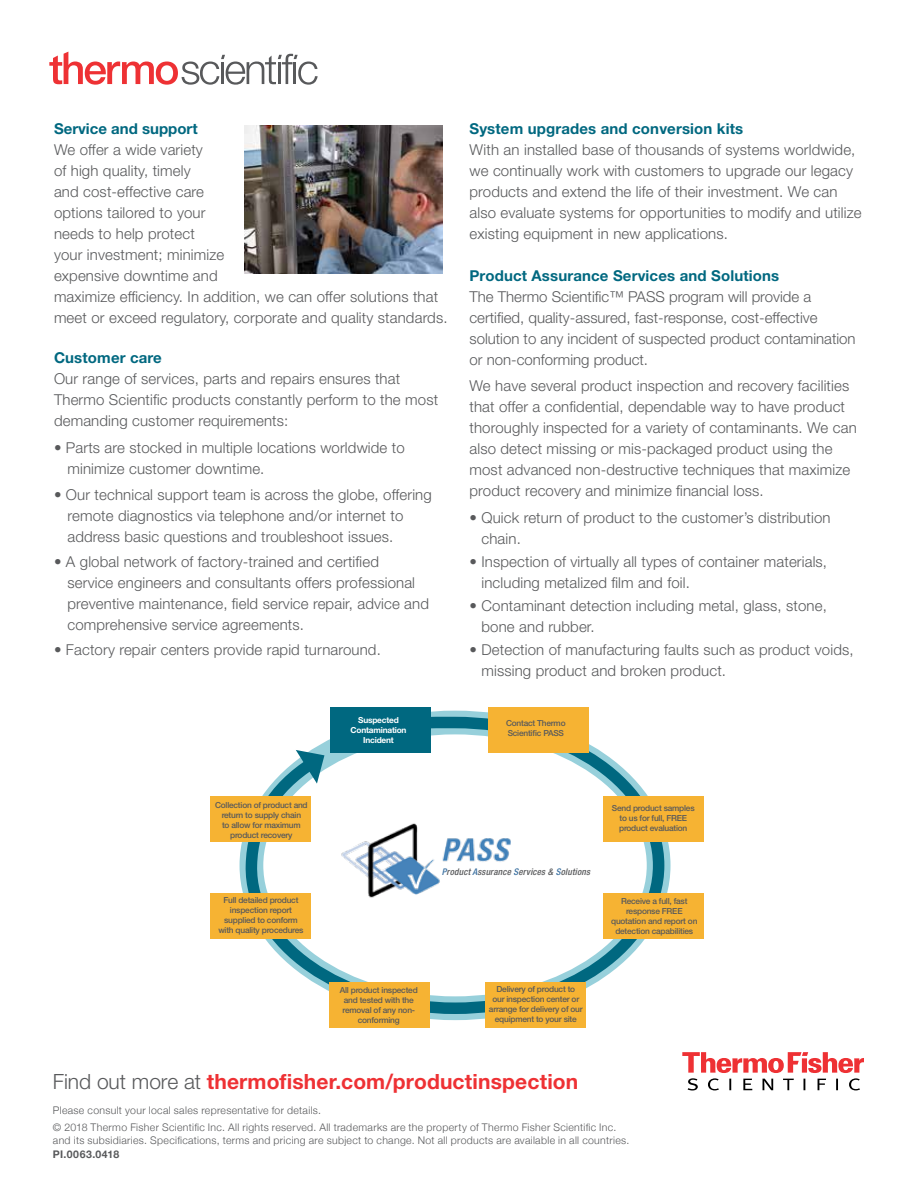
<style>
.page{position:relative;width:918px;height:1188px;background:#fff}
.page>*{position:absolute;margin:0;border:0;box-sizing:border-box;transform-origin:0 0}
.t1{font:700 21px "Helvetica Neue LT Std";letter-spacing:.005em;color:#ee3134}
.t2{font:300 15px/21px "Helvetica Neue LT Std";letter-spacing:.01em;color:#58595b}
.t3{font:700 15px "Helvetica Neue LT Std";letter-spacing:.01em;color:#006880}
.t4{font:300 10.5px/16.5px "Helvetica Neue";letter-spacing:.03em;color:#58595b}
.t5{font:700 10.5px "Helvetica Neue";letter-spacing:.05em;color:#58595b}
.t6{font:italic 500 condensed 9.15px "Helvetica Neue LT Std";letter-spacing:.02em;color:#58595b}
.t7{font:500 8.25px/10.1px "Helvetica Neue LT Std";letter-spacing:-.025em;color:#58595b;text-align:center}
.t8{font:700 8.25px/10.1px "Helvetica Neue LT Std";letter-spacing:-.025em;color:#fff;text-align:center}
.s1{color:#3c71a1}
.s2{font-weight:300;color:#58595b}
</style>
<div class="page">
<svg style="left:682px;top:1052px;width:182px;height:38px"></svg>
<svg style="left:239px;top:711px;width:431px;height:309px"></svg>
<svg style="left:296px;top:750px;width:28px;height:34px"></svg>
<div style="left:488px;top:707px;width:100px;height:46px;background:#f6b333"></div>
<div style="left:603px;top:796px;width:101px;height:46px;background:#f6b333"></div>
<div style="left:210px;top:796px;width:101px;height:46px;background:#f6b333"></div>
<div style="left:603px;top:893px;width:101px;height:46px;background:#f6b333"></div>
<div style="left:210px;top:893px;width:101px;height:46px;background:#f6b333"></div>
<div style="left:485px;top:982px;width:101px;height:46px;background:#f6b333"></div>
<div style="left:329px;top:982px;width:101px;height:46px;background:#f6b333"></div>
<img style="left:338px;top:814px;width:268px;height:92px">
<div style="left:330px;top:707px;width:101px;height:46px;background:#006880"></div>
<img style="left:245px;top:125px;width:198px;height:149px">
<svg style="left:49px;top:52px;width:269px;height:33px"></svg>
<p class="t3" style="left:54px;top:119px;width:145px">Service and support</p>
<p class="t2" style="left:54px;top:139px;width:395px">We offer a wide variety<br>of high quality, timely<br>and cost-effective care<br>options tailored to your<br>needs to help protect<br>your investment; minimize<br>expensive downtime and<br>maximize efficiency. In addition, we can offer solutions that meet or exceed regulatory, corporate and quality standards.</p>
<p class="t3" style="left:54px;top:348px;width:109px">Customer care</p>
<p class="t2" style="left:54px;top:368px;width:386px">Our range of services, parts and repairs ensures that<br>Thermo Scientific products constantly perform to the most demanding customer requirements:</p>
<p class="t2" style="left:68px;top:437px;width:339px;text-indent:-14px">• Parts are stocked in multiple locations worldwide to minimize customer downtime.</p>
<p class="t2" style="left:68px;top:484px;width:366px;text-indent:-14px">• Our technical support team is across the globe, offering remote diagnostics via telephone and/or internet to address basic questions and troubleshoot issues.</p>
<p class="t2" style="left:68px;top:551px;width:363px;text-indent:-14px">• A global network of factory-trained and certified<br>service engineers and consultants offers professional preventive maintenance, field service repair, advice and comprehensive service agreements.</p>
<p class="t2" style="left:54px;top:639px;width:328px">• Factory repair centers provide rapid turnaround.</p>
<p class="t8" style="left:351px;top:715px;width:57px">Suspected<br>Contamination<br>Incident</p>
<p class="t3" style="left:470px;top:119px;width:275px">System upgrades and conversion kits</p>
<p class="t2" style="left:470px;top:139px;width:394px">With an installed base of thousands of systems worldwide, we continually work with customers to upgrade our legacy products and extend the life of their investment. We can also evaluate systems for opportunities to modify and utilize existing equipment in new applications.</p>
<p class="t3" style="left:470px;top:266px;width:311px">Product Assurance Services and Solutions</p>
<p class="t2" style="left:470px;top:286px;width:388px">The Thermo Scientific™ PASS program will provide a certified, quality-assured, fast-response, cost-effective solution to any incident of suspected product contamination or non-conforming product.</p>
<p class="t2" style="left:470px;top:375px;width:389px">We have several product inspection and recovery facilities that offer a confidential, dependable way to have product thoroughly inspected for a variety of contaminants. We can also detect missing or mis-packaged product using the most advanced non-destructive techniques that maximize product recovery and minimize financial loss.</p>
<p class="t2" style="left:482px;top:506px;width:351px;text-indent:-12px">• Quick return of product to the customer’s distribution chain.</p>
<p class="t2" style="left:482px;top:551px;width:347px;text-indent:-12px">• Inspection of virtually all types of container materials, including metalized film and foil.</p>
<p class="t2" style="left:482px;top:595px;width:347px;text-indent:-12px">• Contaminant detection including metal, glass, stone, bone and rubber.</p>
<p class="t2" style="left:482px;top:639px;width:374px;text-indent:-12px">• Detection of manufacturing faults such as product voids, missing product and broken product.</p>
<p class="t7" style="left:506px;top:718px;width:61px;text-align:left">Contact Thermo<br>Scientific PASS</p>
<p class="t7" style="left:215px;top:800px;width:94px">Collection of product and return to supply chain<br>to allow for maximum product recovery</p>
<p class="t7" style="left:612px;top:803px;width:84px">Send product samples to us for full, FREE product evaluation</p>
<p class="t7" style="left:218px;top:895px;width:87px">Full detailed product inspection report supplied to conform with quality procedures</p>
<p class="t7" style="left:340px;top:985px;width:79px">All product inspected and tested with the removal of any non&shy;conforming</p>
<p class="t6" style="left:442px;top:866px;width:150px"><span class="s1">P</span>roduct <span class="s1">A</span>ssurance <span class="s1">S</span>ervices &amp; <span class="s1">S</span>olutions</p>
<p class="t7" style="left:489px;top:984px;width:95px">Delivery of product to<br>our inspection center or arrange for delivery of our equipment to your site</p>
<p class="t7" style="left:611px;top:896px;width:88px">Receive a full, fast response FREE quotation and report on detection capabilities</p>
<h1 class="t1" style="left:53px;top:1068px;width:527px"><span class="s2">Find out more at</span> thermofisher.com/productinspection</h1>
<p class="t4" style="left:53px;top:1102px;width:565px">Please consult your local sales representative for details.<br>© 2018 Thermo Fisher Scientific Inc. All rights reserved. All trademarks are the property of Thermo Fisher Scientific Inc.</p>
<p class="t4" style="left:53px;top:1132px;width:578px">and its subsidiaries. Specifications, terms and pricing are subject to change. Not all products are available in all countries.</p>
<p class="t5" style="left:53px;top:1146px;width:68px">PI.0063.0418</p>
</div>
